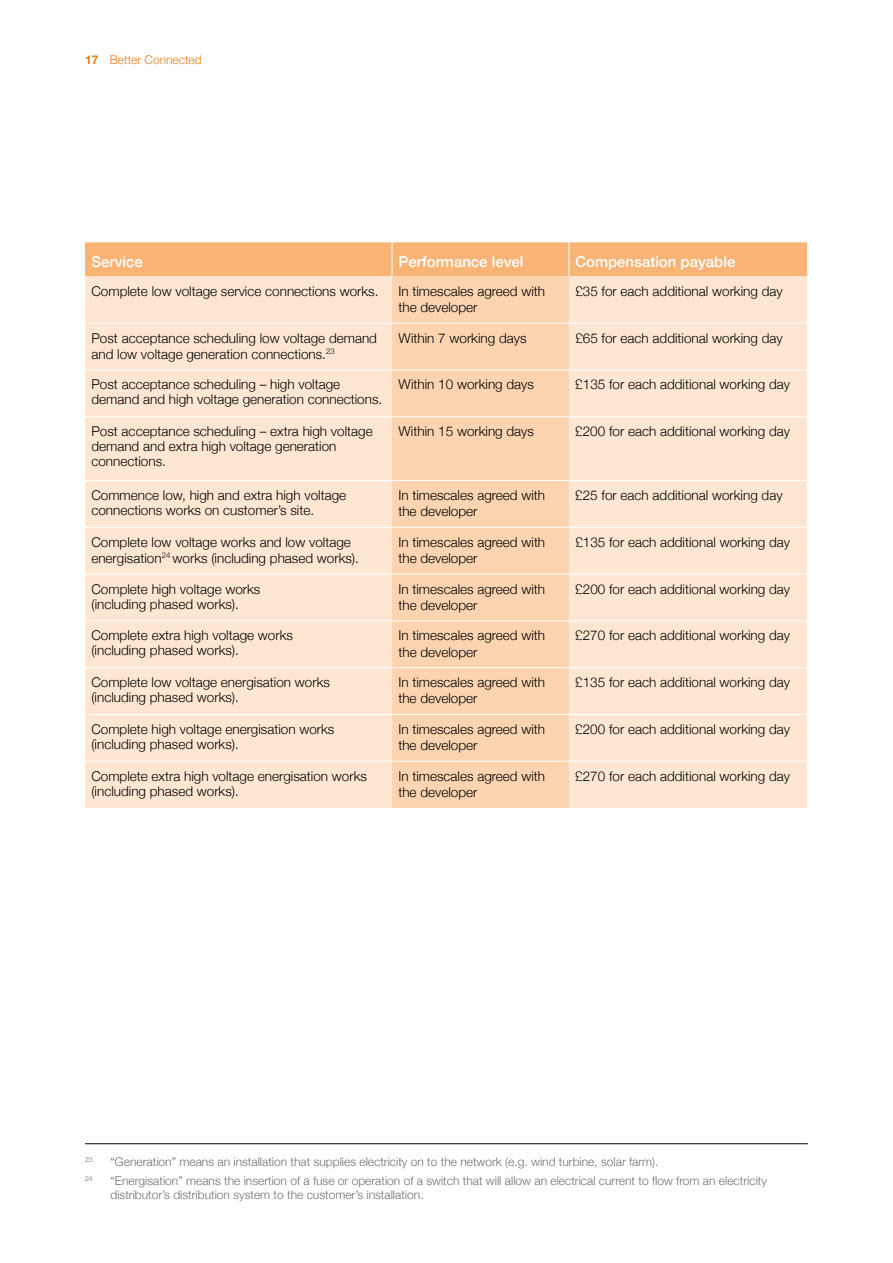
<style>
.page{position:relative;width:893px;height:1263px;background:#fff}
.page>*{position:absolute;margin:0;border:0;box-sizing:border-box;transform-origin:0 0}
.t1{font:500 15px "Helvetica Neue";color:#fff}
.t2{font:300 13.5px/16.2px "Helvetica Neue";color:#000}
.t3{font:300 12px/14.4px "Helvetica Neue";color:#706f6f}
.t4{font:300 12px "Helvetica Neue";color:#ef7b10}
.t5{font:300 7.05px "Helvetica Neue";color:#706f6f}
.s1{font-weight:700}
</style>
<div class="page">
<hr style="left:85px;top:1143px;width:723px;height:1px;background:#000">
<div style="left:85px;top:242px;width:722px;height:34px;background:#f8b375"></div>
<div style="left:85px;top:276px;width:722px;height:532px;background:#fee7d2"></div>
<div style="left:392px;top:276px;width:177px;height:532px;background:#fcd4b0"></div>
<hr style="left:85px;top:323px;width:307px;height:1px;background:#fff">
<hr style="left:392px;top:323px;width:177px;height:1px;background:#fff">
<hr style="left:569px;top:323px;width:238px;height:1px;background:#fff">
<hr style="left:85px;top:370px;width:307px;height:1px;background:#fff">
<hr style="left:392px;top:370px;width:177px;height:1px;background:#fff">
<hr style="left:569px;top:370px;width:238px;height:1px;background:#fff">
<hr style="left:85px;top:416px;width:307px;height:1px;background:#fff">
<hr style="left:392px;top:416px;width:177px;height:1px;background:#fff">
<hr style="left:569px;top:416px;width:238px;height:1px;background:#fff">
<hr style="left:85px;top:480px;width:307px;height:1px;background:#fff">
<hr style="left:392px;top:480px;width:177px;height:1px;background:#fff">
<hr style="left:569px;top:480px;width:238px;height:1px;background:#fff">
<hr style="left:85px;top:527px;width:307px;height:1px;background:#fff">
<hr style="left:392px;top:527px;width:177px;height:1px;background:#fff">
<hr style="left:569px;top:527px;width:238px;height:1px;background:#fff">
<hr style="left:85px;top:574px;width:307px;height:1px;background:#fff">
<hr style="left:392px;top:574px;width:177px;height:1px;background:#fff">
<hr style="left:569px;top:574px;width:238px;height:1px;background:#fff">
<hr style="left:85px;top:621px;width:307px;height:1px;background:#fff">
<hr style="left:392px;top:621px;width:177px;height:1px;background:#fff">
<hr style="left:569px;top:621px;width:238px;height:1px;background:#fff">
<hr style="left:85px;top:667px;width:307px;height:1px;background:#fff">
<hr style="left:392px;top:667px;width:177px;height:1px;background:#fff">
<hr style="left:569px;top:667px;width:238px;height:1px;background:#fff">
<hr style="left:85px;top:714px;width:307px;height:1px;background:#fff">
<hr style="left:392px;top:714px;width:177px;height:1px;background:#fff">
<hr style="left:569px;top:714px;width:238px;height:1px;background:#fff">
<hr style="left:85px;top:761px;width:307px;height:1px;background:#fff">
<hr style="left:392px;top:761px;width:177px;height:1px;background:#fff">
<hr style="left:569px;top:761px;width:238px;height:1px;background:#fff">
<hr style="left:392px;top:242px;width:1px;height:34px;background:#fff">
<hr style="left:569px;top:242px;width:1px;height:34px;background:#fff">
<p class="t4" style="left:85px;top:50px;width:118px"><span class="s1">17</span> Better Connected</p>
<p class="t1" style="left:91px;top:249px;width:53px">Service</p>
<p class="t1" style="left:398px;top:249px;width:127px">Performance level</p>
<p class="t1" style="left:575px;top:249px;width:162px">Compensation payable</p>
<p class="t2" style="left:91px;top:282px;width:289px">Complete low voltage service connections works.</p>
<p class="t2" style="left:398px;top:282px;width:148px">In timescales agreed with the developer</p>
<p class="t2" style="left:575px;top:282px;width:209px">£35 for each additional working day</p>
<p class="t2" style="left:91px;top:329px;width:287px">Post acceptance scheduling low voltage demand and low voltage generation connections.<sup>23</sup></p>
<p class="t2" style="left:398px;top:329px;width:130px">Within 7 working days</p>
<p class="t2" style="left:575px;top:329px;width:209px">£65 for each additional working day</p>
<p class="t2" style="left:91px;top:376px;width:292px;line-height:15px">Post acceptance scheduling – high voltage demand and high voltage generation connections.</p>
<p class="t2" style="left:398px;top:376px;width:137px">Within 10 working days</p>
<p class="t2" style="left:575px;top:376px;width:216px">£135 for each additional working day</p>
<p class="t2" style="left:91px;top:423px;width:283px;line-height:15px">Post acceptance scheduling – extra high voltage demand and extra high voltage generation connections.</p>
<p class="t2" style="left:398px;top:422px;width:137px">Within 15 working days</p>
<p class="t2" style="left:575px;top:422px;width:216px">£200 for each additional working day</p>
<p class="t2" style="left:91px;top:487px;width:256px;line-height:15px">Commence low, high and extra high voltage connections works on customer’s site.</p>
<p class="t2" style="left:398px;top:486px;width:148px">In timescales agreed with the developer</p>
<p class="t2" style="left:575px;top:486px;width:209px">£25 for each additional working day</p>
<p class="t2" style="left:91px;top:533px;width:269px">Complete low voltage works and low voltage energisation<sup>24</sup> works (including phased works).</p>
<p class="t2" style="left:398px;top:533px;width:148px">In timescales agreed with the developer</p>
<p class="t2" style="left:575px;top:533px;width:216px">£135 for each additional working day</p>
<p class="t2" style="left:91px;top:580px;width:171px;line-height:15px">Complete high voltage works (including phased works).</p>
<p class="t2" style="left:398px;top:580px;width:148px">In timescales agreed with the developer</p>
<p class="t2" style="left:575px;top:580px;width:216px">£200 for each additional working day</p>
<p class="t2" style="left:91px;top:627px;width:203px;line-height:15px">Complete extra high voltage works (including phased works).</p>
<p class="t2" style="left:398px;top:627px;width:148px">In timescales agreed with the developer</p>
<p class="t2" style="left:575px;top:627px;width:216px">£270 for each additional working day</p>
<p class="t2" style="left:91px;top:674px;width:240px;line-height:15px">Complete low voltage energisation works (including phased works).</p>
<p class="t2" style="left:398px;top:673px;width:148px">In timescales agreed with the developer</p>
<p class="t2" style="left:575px;top:673px;width:216px">£135 for each additional working day</p>
<p class="t2" style="left:91px;top:721px;width:245px;line-height:15px">Complete high voltage energisation works (including phased works).</p>
<p class="t2" style="left:398px;top:720px;width:148px">In timescales agreed with the developer</p>
<p class="t2" style="left:575px;top:720px;width:216px">£200 for each additional working day</p>
<p class="t2" style="left:91px;top:767px;width:277px;line-height:15px">Complete extra high voltage energisation works (including phased works).</p>
<p class="t2" style="left:398px;top:767px;width:148px">In timescales agreed with the developer</p>
<p class="t2" style="left:575px;top:767px;width:216px">£270 for each additional working day</p>
<p class="t5" style="left:85px;top:1154px;width:9px">23</p>
<p class="t3" style="left:111px;top:1154px;width:549px">“Generation” means an installation that supplies electricity on to the network (e.g. wind turbine, solar farm).</p>
<p class="t5" style="left:85px;top:1172px;width:9px">24</p>
<p class="t3" style="left:111px;top:1173px;width:658px">“Energisation” means the insertion of a fuse or operation of a switch that will allow an electrical current to flow from an electricity distributor’s distribution system to the customer’s installation.</p>
</div>
